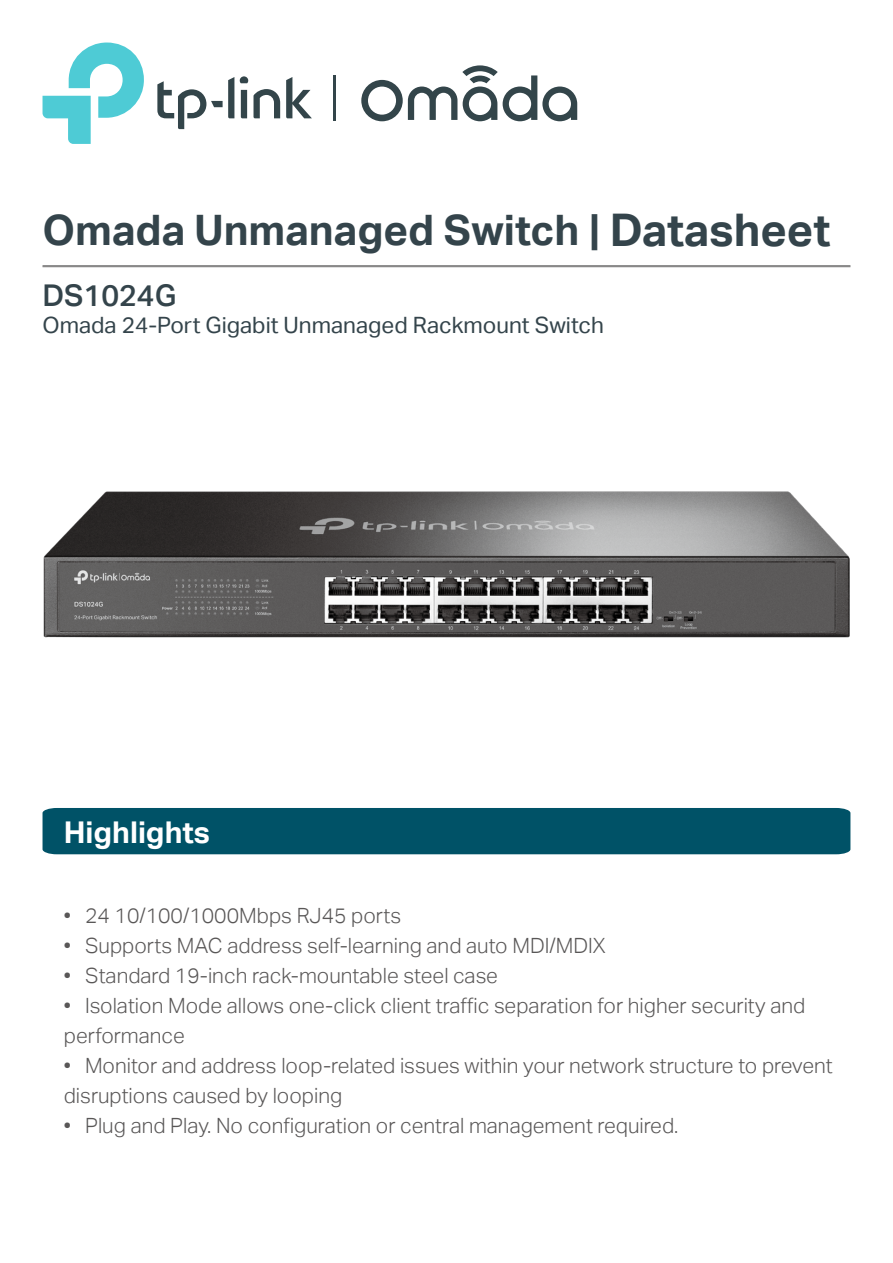
<style>
.page{position:relative;width:893px;height:1263px;background:#fff}
.page>*{position:absolute;margin:0;border:0;box-sizing:border-box;transform-origin:0 0}
.t1{font:42px "TP Link Aktiv Bold";color:#34444b}
.t2{font:30px "TP Link Aktiv Bold";color:#fff}
.t3{font:30px "TP Link Aktiv Medium";color:#34444b}
.t4{font:22.5px "TP Link Aktiv Regular";color:#34444b}
.t5{font:21px/30px "TP Link Aktiv Light";color:#595757}
.s1{font-size:45px}
</style>
<div class="page">
<div style="left:43px;top:808px;width:807px;height:46px;background:#005267"></div>
<svg style="left:361px;top:65px;width:216px;height:56px"></svg>
<svg style="left:157px;top:76px;width:155px;height:53px"></svg>
<svg style="left:43px;top:43px;width:101px;height:101px"></svg>
<hr style="left:334px;top:75px;width:2px;height:45px;background:#33454a">
<hr style="left:43px;top:265px;width:807px;height:1px;background:#727171">
<hr style="left:43px;top:266px;width:807px;height:1px;background:#727171">
<img style="left:43px;top:492px;width:807px;height:146px">
<h1 class="t1" style="left:43px;top:206px;width:789px">Omada Unmanaged Switch | <span class="s1">Datasheet</span></h1>
<h2 class="t3" style="left:43px;top:278px;width:135px">DS1024G</h2>
<p class="t4" style="left:43px;top:312px;width:563px">Omada 24-Port Gigabit Unmanaged Rackmount Switch</p>
<h2 class="t2" style="left:64px;top:815px;width:148px">Highlights</h2>
<p class="t5" style="left:64px;top:900px;width:339px">• 24 10/100/1000Mbps RJ45 ports</p>
<p class="t5" style="left:64px;top:930px;width:543px">• Supports MAC address self-learning and auto MDI/MDIX</p>
<p class="t5" style="left:64px;top:960px;width:436px">• Standard 19-inch rack-mountable steel case</p>
<p class="t5" style="left:64px;top:990px;width:743px">• Isolation Mode allows one-click client traffic separation for higher security and performance</p>
<p class="t5" style="left:64px;top:1050px;width:771px">• Monitor and address loop-related issues within your network structure to prevent disruptions caused by looping</p>
<p class="t5" style="left:64px;top:1110px;width:616px">• Plug and Play. No configuration or central management required.</p>
</div>
